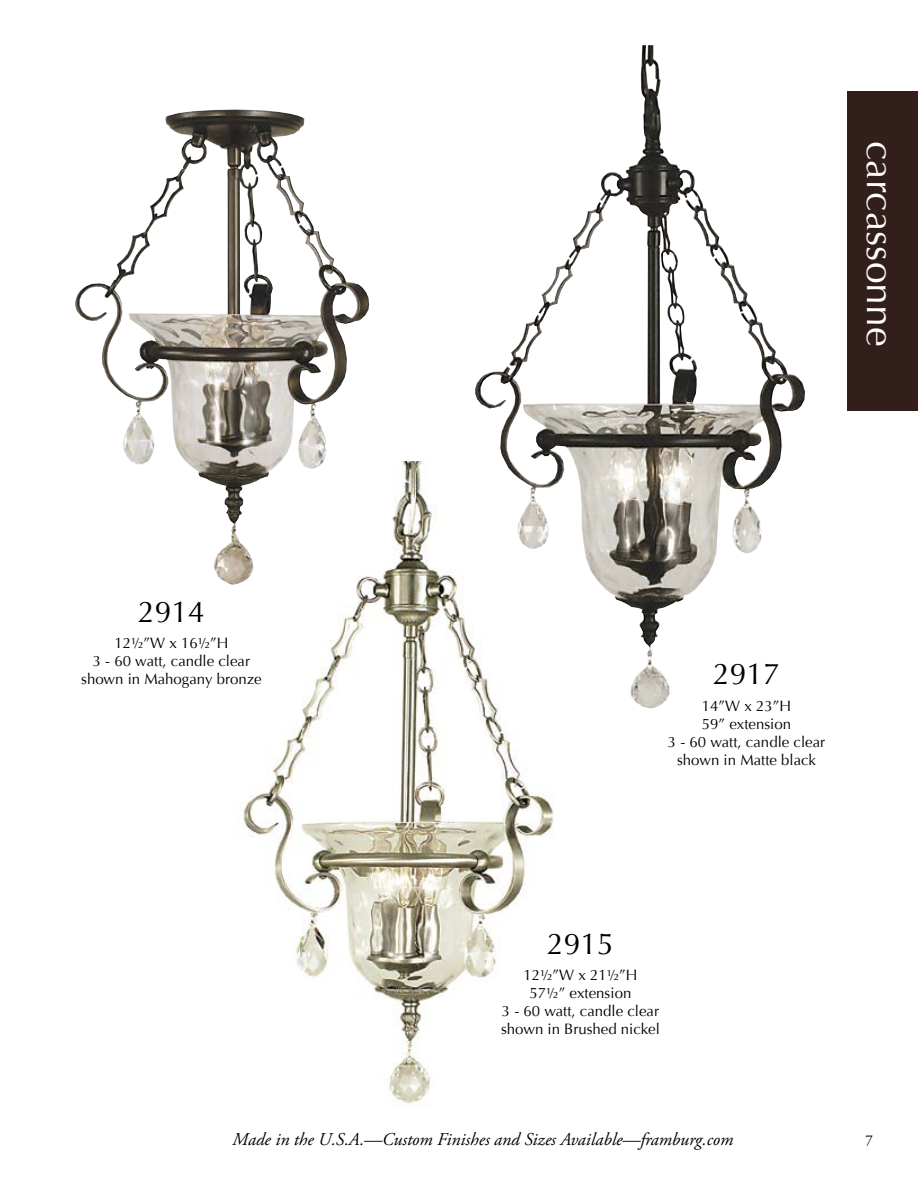
<style>
.page{position:relative;width:918px;height:1188px;background:#fff}
.page>*{position:absolute;margin:0;border:0;box-sizing:border-box;transform-origin:0 0}
.t1{font:39px "Optima";color:#fff}
.t2{font:30px "Optima";color:#000}
.t3{font:italic 18px "Adobe Garamond Pro";color:#000}
.t4{font:15px/18px "Optima";color:#000;text-align:center}
.t5{font:15px "Adobe Garamond Pro";color:#000}
</style>
<div class="page">
<div style="left:848px;top:91px;width:70px;height:319px;background:#321f1b"></div>
<img style="left:243px;top:462px;width:311px;height:642px">
<img style="left:75px;top:110px;width:294px;height:475px">
<img style="left:475px;top:45px;width:307px;height:663px">
<h2 class="t2" style="left:138px;top:594px;width:68px">2914</h2>
<p class="t4" style="left:81px;top:634px;width:182px">12½”W x 16½”H<br>3 - 60 watt, candle clear shown in Mahogany bronze</p>
<h1 class="t1" style="left:903px;top:141px;width:207px;rotate:90deg">carcassonne</h1>
<h2 class="t2" style="left:713px;top:657px;width:68px">2917</h2>
<p class="t4" style="left:668px;top:697px;width:159px">14”W x 23”H<br>59” extension<br>3 - 60 watt, candle clear shown in Matte black</p>
<h2 class="t2" style="left:547px;top:926px;width:68px">2915</h2>
<p class="t4" style="left:501px;top:967px;width:160px">12½”W x 21½”H<br>57½” extension<br>3 - 60 watt, candle clear shown in Brushed nickel</p>
<p class="t3" style="left:232px;top:1129px;width:502px">Made in the U.S.A.—Custom Finishes and Sizes Available—framburg.com</p>
<p class="t5" style="left:865px;top:1132px;width:9px">7</p>
</div>
